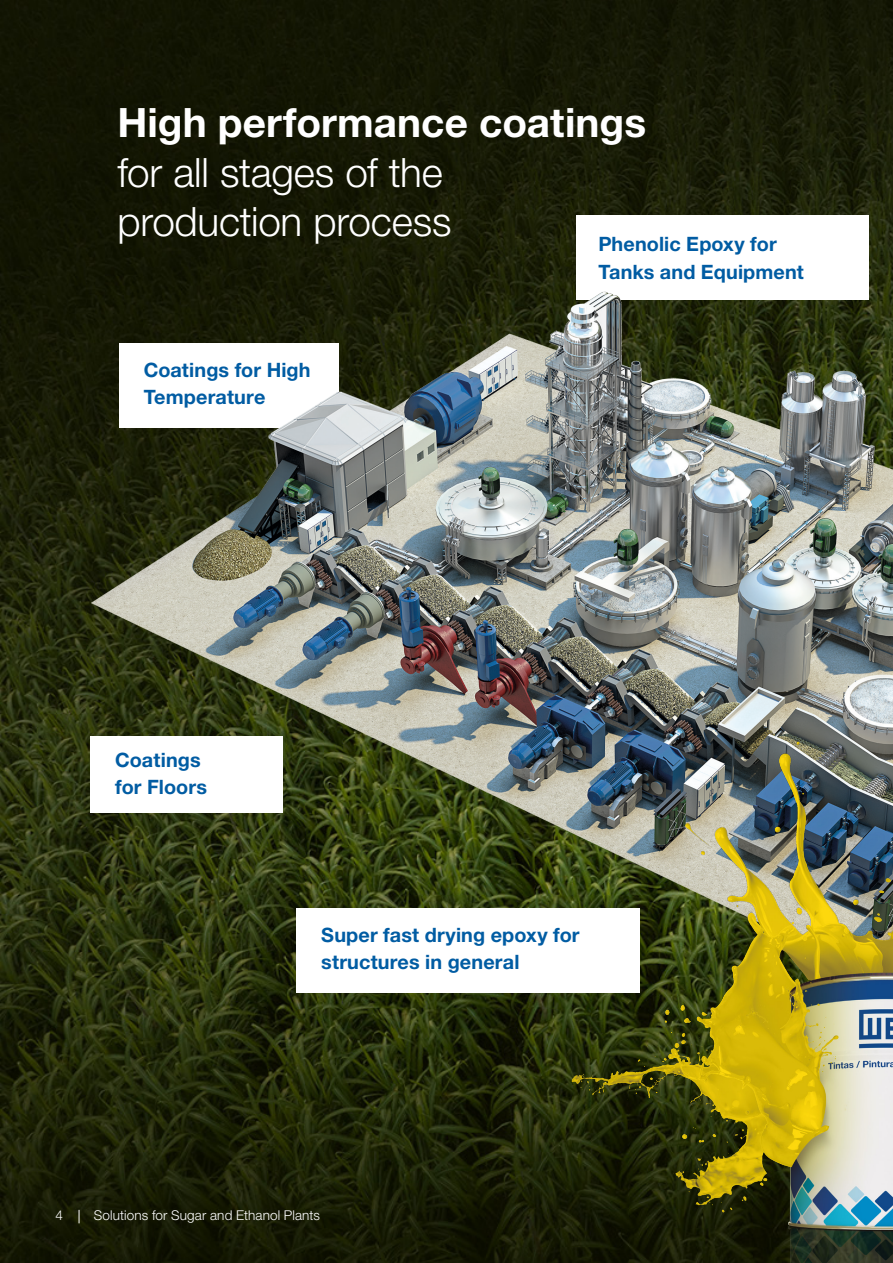
<style>
.page{position:relative;width:893px;height:1263px;background:#fff}
.page>*{position:absolute;margin:0;border:0;box-sizing:border-box;transform-origin:0 0}
.t1{font:300 40.5px "Helvetica Neue LT Pro";letter-spacing:-.005em;color:#fff}
.t2{font:700 40.5px "Helvetica Neue LT Pro";color:#fff}
._09___Copy_BLACK_HN45_9pt{font:700 19.8px/27px "Helvetica Neue LT Pro";letter-spacing:.005em;color:#015ca3}
._13___Pagination_RIGHT_HN45_9pt{font:300 13.5px "Helvetica Neue LT Pro";letter-spacing:.01em;color:#fff}
</style>
<div class="page">
<img style="left:1px;top:0;width:892px;height:1263px">
<img style="left:80px;top:213px;width:813px;height:841px">
<img style="left:547px;top:723px;width:346px;height:540px">
<svg style="left:79px;top:1210px;width:1px;height:13px"></svg>
<p class="t2" style="left:117px;top:97px;width:530px">High performance coatings</p>
<p class="t1" style="left:117px;top:148px;width:327px">for all stages of the</p>
<p class="t1" style="left:117px;top:197px;width:336px">production process</p>
<p class="_09___Copy_BLACK_HN45_9pt" style="left:598px;top:230px;width:180px">Phenolic Epoxy for</p>
<p class="_09___Copy_BLACK_HN45_9pt" style="left:598px;top:257px;width:207px">Tanks and Equipment</p>
<p class="_09___Copy_BLACK_HN45_9pt" style="left:144px;top:356px;width:168px">Coatings for High<br>Temperature</p>
<p class="_09___Copy_BLACK_HN45_9pt" style="left:115px;top:745px;width:87px">Coatings</p>
<p class="_09___Copy_BLACK_HN45_9pt" style="left:115px;top:772px;width:93px">for Floors</p>
<p class="_09___Copy_BLACK_HN45_9pt" style="left:321px;top:921px;width:260px">Super fast drying epoxy for structures in general</p>
<p class="_13___Pagination_RIGHT_HN45_9pt" style="left:56px;top:1207px;width:9px">4</p>
<p class="_13___Pagination_RIGHT_HN45_9pt" style="left:94px;top:1207px;width:228px">Solutions for Sugar and Ethanol Plants</p>
</div>
